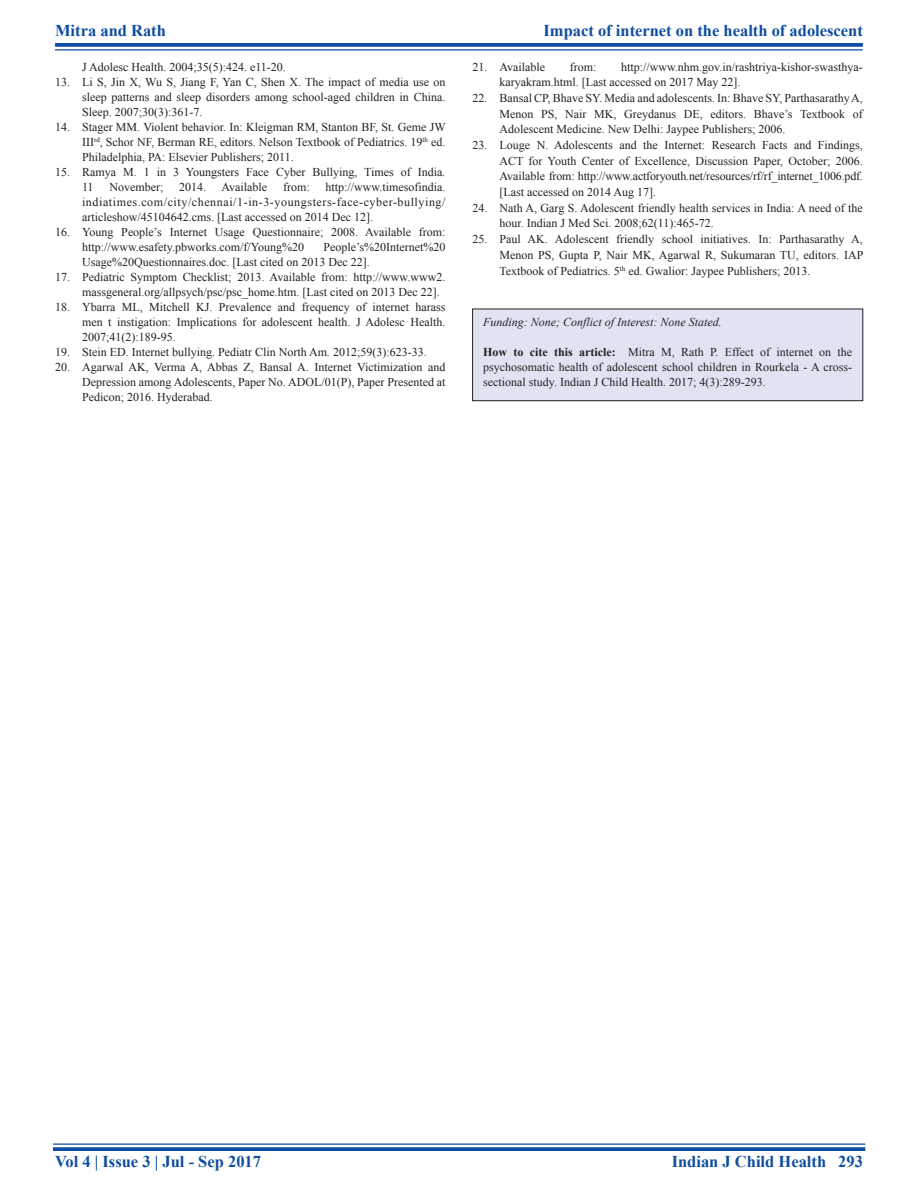
<style>
.page{position:relative;width:918px;height:1188px;background:#fff}
.page>*{position:absolute;margin:0;border:0;box-sizing:border-box;transform-origin:0 0}
.t1{font:700 16.5px "Times New Roman";color:#0d4da1}
.REF{font:12px/15px "Times New Roman";color:#231f20;text-align:justify}
.SRC{font:12px/15px "Times New Roman";color:#231f20;text-align:justify}
.SRC-2{font:italic 12px "Times New Roman";color:#231f20}
.s1{font-style:italic}
.s2{font-weight:700}
</style>
<div class="page">
<hr style="left:53px;top:1143px;width:812px;height:2px;background:#0d4da1">
<svg style="left:53px;top:1147px;width:812px;height:4px;background:#1b57a6"></svg>
<svg style="left:55px;top:43px;width:808px;height:4px;background:#1b57a6"></svg>
<hr style="left:55px;top:49px;width:808px;height:2px;background:#0d4da1">
<div style="left:473px;top:309px;width:390px;height:92px;background:#e0e4f2"></div>
<div style="left:473px;top:309px;width:390px;height:92px;border:1px solid #231f20"></div>
<h1 class="t1" style="left:55px;top:18px;width:112px">Mitra and Rath</h1>
<h1 class="t1" style="left:544px;top:18px;width:321px">Impact of internet on the health of adolescent</h1>
<p class="REF" style="left:82px;top:59px;width:205px">J Adolesc Health. 2004;35(5):424. e11-20.</p>
<p class="REF" style="left:82px;top:74px;width:365px;text-indent:-27px">13. Li S, Jin X, Wu S, Jiang F, Yan C, Shen X. The impact of media use on sleep patterns and sleep disorders among school-aged children in China.<br>Sleep. 2007;30(3):361-7.</p>
<p class="REF" style="left:82px;top:119px;width:365px;text-indent:-27px">14. Stager MM. Violent behavior. In: Kleigman RM, Stanton BF, St. Geme JW III<sup>rd</sup>, Schor NF, Berman RE, editors. Nelson Textbook of Pediatrics. 19<sup>th</sup> ed.<br>Philadelphia, PA: Elsevier Publishers; 2011.</p>
<p class="REF" style="left:82px;top:164px;width:365px;text-indent:-27px">15. Ramya M. 1 in 3 Youngsters Face Cyber Bullying, Times of India<span class="s1">.<br></span>11</p>
<p class="REF" style="left:472px;top:59px;width:74px">21. Available</p>
<p class="REF" style="left:570px;top:59px;width:28px">from:</p>
<p class="REF" style="left:500px;top:59px;width:365px;line-height:15.6px;text-indent:122px">http://www.nhm.gov.in/rashtriya-kishor-swasthya&shy;karyakram.html. [Last accessed on 2017 May 22].</p>
<p class="REF" style="left:500px;top:90px;width:365px;line-height:15.6px;text-indent:-27px">22. Bansal CP, Bhave SY. Media and adolescents. In: Bhave SY, ParthasarathyA, Menon PS, Nair MK, Greydanus DE, editors. Bhave’s Textbook of Adolescent Medicine. New Delhi: Jaypee Publishers; 2006.</p>
<p class="REF" style="left:500px;top:137px;width:365px;line-height:15.6px;text-indent:-27px">23. Louge N. Adolescents and the Internet: Research Facts and Findings, ACT for Youth Center of Excellence, Discussion Paper, October; 2006.<br>Available from: http://www.actforyouth.net/resources/rf/rf_internet_1006.pdf. [Last accessed on 2014 Aug 17].</p>
<p class="REF" style="left:500px;top:200px;width:365px;line-height:15.6px;text-indent:-27px">24. Nath A, Garg S. Adolescent friendly health services in India: A need of the hour. Indian J Med Sci. 2008;62(11):465-72.</p>
<p class="REF" style="left:500px;top:231px;width:365px;line-height:15.6px;text-indent:-27px">25. Paul AK. Adolescent friendly school initiatives. In: Parthasarathy A, Menon PS, Gupta P, Nair MK, Agarwal R, Sukumaran TU, editors. IAP Textbook of Pediatrics. 5<sup>th</sup> ed. Gwalior: Jaypee Publishers; 2013.</p>
<p class="REF" style="left:82px;top:179px;width:365px;text-indent:244px">http://www.timesofindia. indiatimes.com/city/chennai/1-in-3-youngsters-face-cyber-bullying/ articleshow/45104642.cms. [Last accessed on 2014 Dec 12].</p>
<p class="REF" style="left:82px;top:224px;width:365px;text-indent:-27px">16. Young People’s Internet Usage Questionnaire; 2008. Available from: http://www.esafety.pbworks.com/f/Young%20</p>
<p class="REF" style="left:109px;top:179px;width:55px">November;</p>
<p class="REF" style="left:179px;top:179px;width:28px">2014.</p>
<p class="REF" style="left:222px;top:179px;width:47px">Available</p>
<p class="REF" style="left:283px;top:179px;width:28px">from:</p>
<p class="REF" style="left:82px;top:239px;width:365px;text-indent:241px">People’s%20Internet%20<br>Usage%20Questionnaires.doc. [Last cited on 2013 Dec 22].</p>
<p class="REF" style="left:82px;top:269px;width:365px;text-indent:-27px">17. Pediatric Symptom Checklist; 2013. Available from: http://www.www2. massgeneral.org/allpsych/psc/psc_home.htm. [Last cited on 2013 Dec 22].</p>
<p class="REF" style="left:82px;top:299px;width:365px;text-indent:-27px">18. Ybarra ML, Mitchell KJ. Prevalence and frequency of internet harass men t instigation: Implications for adolescent health. J Adolesc Health.<br>2007;41(2):189-95.</p>
<p class="REF" style="left:55px;top:344px;width:373px">19. Stein ED. Internet bullying. Pediatr Clin North Am<span class="s1">.</span> 2012;59(3):623-33.</p>
<p class="REF" style="left:82px;top:359px;width:365px;text-indent:-27px">20. Agarwal AK, Verma A, Abbas Z, Bansal A. Internet Victimization and Depression among Adolescents, Paper No. ADOL/01(P), Paper Presented at Pedicon; 2016. Hyderabad.</p>
<p class="SRC-2" style="left:483px;top:313px;width:240px">Funding: None; Conflict of Interest: None Stated.</p>
<p class="SRC" style="left:483px;top:344px;width:371px"><span class="s2">How to cite this article:</span> Mitra M, Rath P. Effect of internet on the psychosomatic health of adolescent school children in Rourkela - A cross&shy;sectional study. Indian J Child Health. 2017; 4(3):289-293.</p>
<h1 class="t1" style="left:55px;top:1150px;width:208px">Vol 4 | Issue 3 | Jul - Sep 2017</h1>
<h1 class="t1" style="left:672px;top:1150px;width:193px">Indian J Child Health 293</h1>
</div>
